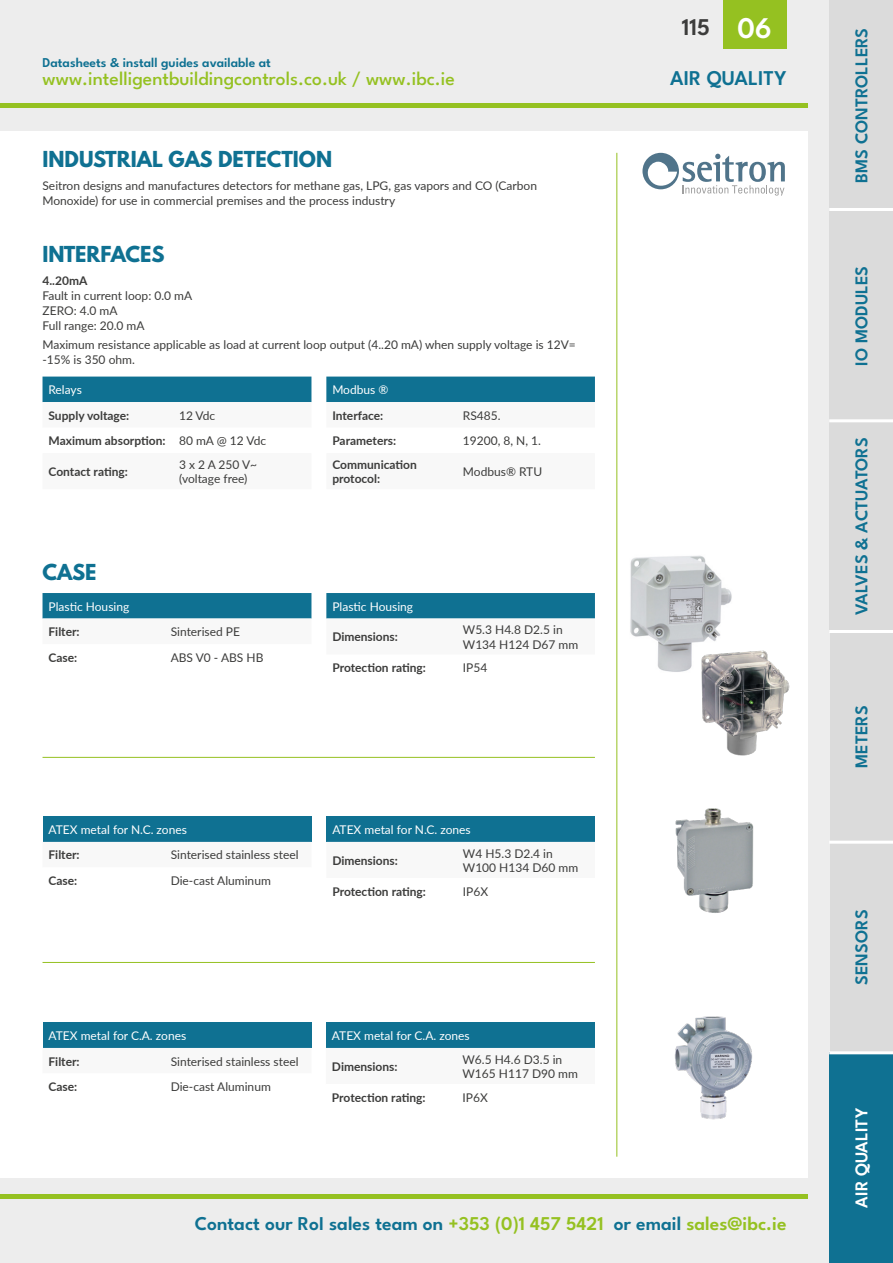
<style>
.page{position:relative;width:893px;height:1263px;background:#fff}
.page>*{position:absolute;margin:0;border:0;box-sizing:border-box;transform-origin:0 0}
.t1{font:600 24px "League Spartan";color:#3c3c3b}
.t2{font:600 21px "League Spartan";color:#0f7192}
.t3{font:600 19.5px "League Spartan";color:#0f7192}
.t4{font:500 19.5px "League Spartan";color:#95c121}
.t5{font:700 19.5px "League Spartan";color:#0f7192}
.t6{font:600 18px "League Spartan";color:#0f7192}
.t7{font:600 18px "League Spartan";color:#fff}
.t8{font:600 13.5px "League Spartan";color:#0f7192}
.t9{font:12px/15px "Lato";color:#3c3c3b}
.t10{font:700 12px/25.5px "Lato";color:#3c3c3b}
.t11{font:12px "Lato";color:#fff}
.s1{font-weight:400}
.s2{font-size:30px;color:#fff}
.s3{color:#95c121}
</style>
<div class="page">
<div style="left:829px;top:631px;width:64px;height:211px;background:#dbdbdb"></div>
<div style="left:829px;top:842px;width:64px;height:210px;background:#dbdbdb"></div>
<div style="left:0;top:0;width:829px;height:1263px;background:#ededed"></div>
<div style="left:723px;top:0;width:64px;height:49px;background:#95c121"></div>
<hr style="left:0;top:1195px;width:808px;height:4px;background:#95c121">
<hr style="left:0;top:103px;width:808px;height:4px;background:#95c121">
<div style="left:829px;top:0;width:64px;height:210px;background:#dbdbdb"></div>
<div style="left:829px;top:421px;width:64px;height:210px;background:#dbdbdb"></div>
<div style="left:829px;top:210px;width:64px;height:211px;background:#dbdbdb"></div>
<hr style="left:829px;top:208px;width:64px;height:3px;background:#fff">
<hr style="left:829px;top:630px;width:64px;height:3px;background:#fff">
<hr style="left:829px;top:419px;width:64px;height:3px;background:#fff">
<hr style="left:829px;top:841px;width:64px;height:3px;background:#fff">
<div style="left:0;top:132px;width:808px;height:1046px;background:#fff"></div>
<hr style="left:617px;top:153px;width:1px;height:1004px;background:#95c121">
<div style="left:829px;top:1052px;width:64px;height:211px;background:#0f7192"></div>
<hr style="left:829px;top:1051px;width:64px;height:3px;background:#fff">
<svg style="left:642px;top:153px;width:143px;height:43px"></svg>
<div style="left:43px;top:377px;width:268px;height:25px;background:#0f7192"></div>
<div style="left:43px;top:593px;width:268px;height:26px;background:#0f7192"></div>
<div style="left:326px;top:593px;width:269px;height:26px;background:#0f7192"></div>
<div style="left:43px;top:816px;width:268px;height:26px;background:#0f7192"></div>
<div style="left:326px;top:816px;width:269px;height:26px;background:#0f7192"></div>
<div style="left:43px;top:1022px;width:268px;height:26px;background:#0f7192"></div>
<div style="left:326px;top:1022px;width:269px;height:26px;background:#0f7192"></div>
<div style="left:326px;top:377px;width:269px;height:26px;background:#0f7192"></div>
<hr style="left:43px;top:757px;width:552px;height:1px;background:#95c121">
<hr style="left:43px;top:962px;width:552px;height:1px;background:#95c121">
<img style="left:674px;top:1016px;width:78px;height:104px">
<img style="left:675px;top:808px;width:79px;height:105px">
<img style="left:630px;top:555px;width:102px;height:117px">
<img style="left:691px;top:643px;width:99px;height:113px">
<p class="t8" style="left:43px;top:52px;width:230px">Datasheets &amp; install guides available at</p>
<h3 class="t4" style="left:43px;top:64px;width:414px">www.intelligentbuildingcontrols.co.uk / www.ibc.ie</h3>
<h3 class="t5" style="left:43px;top:144px;width:291px">INDUSTRIAL GAS DETECTION</h3>
<p class="t9" style="left:43px;top:178px;width:496px">Seitron designs and manufactures detectors for methane gas, LPG, gas vapors and CO (Carbon<br>Monoxide) for use in commercial premises and the process industry</p>
<h3 class="t5" style="left:43px;top:239px;width:124px">INTERFACES</h3>
<p class="t10" style="left:43px;top:267px;width:46px">4..20mA</p>
<p class="t9" style="left:43px;top:287px;width:151px">Fault in current loop: 0.0 mA<br>ZERO: 4.0 mA<br>Full range: 20.0 mA</p>
<p class="t9" style="left:43px;top:336px;width:535px">Maximum resistance applicable as load at current loop output (4..20 mA) when supply voltage is 12V= -15% is 350 ohm.</p>
<p class="t11" style="left:49px;top:381px;width:35px">Relays</p>
<p class="t10" style="left:49px;top:402px;width:82px">Supply voltage:</p>
<p class="t10" style="left:49px;top:402px;width:219px;text-indent:131px"><span class="s1">12 Vdc<br></span>Maximum absorption: <span class="s1">80 mA @ 12 Vdc</span></p>
<p class="t10" style="left:49px;top:458px;width:81px">Contact rating:</p>
<p class="t9" style="left:179px;top:457px;width:80px;line-height:14.4px">3 x 2 A 250 V~ (voltage free)</p>
<h3 class="t5" style="left:43px;top:557px;width:55px">CASE</h3>
<p class="t11" style="left:49px;top:598px;width:82px">Plastic Housing</p>
<p class="t10" style="left:49px;top:618px;width:33px">Filter:</p>
<p class="t9" style="left:171px;top:624px;width:71px">Sinterised PE</p>
<p class="t10" style="left:49px;top:644px;width:30px">Case:</p>
<p class="t9" style="left:171px;top:649px;width:94px">ABS V0 - ABS HB</p>
<p class="t11" style="left:332px;top:381px;width:58px">Modbus ®</p>
<p class="t10" style="left:332px;top:402px;width:52px">Interface:</p>
<p class="t9" style="left:463px;top:407px;width:39px">RS485.</p>
<p class="t10" style="left:332px;top:427px;width:65px">Parameters:</p>
<p class="t9" style="left:463px;top:433px;width:80px">19200, 8, N, 1.</p>
<p class="t10" style="left:332px;top:457px;width:86px;line-height:14.4px">Communication protocol:</p>
<p class="t9" style="left:463px;top:464px;width:81px">Modbus® RTU</p>
<p class="t11" style="left:332px;top:598px;width:82px">Plastic Housing</p>
<p class="t10" style="left:332px;top:624px;width:67px">Dimensions:</p>
<p class="t9" style="left:463px;top:622px;width:117px;line-height:14.4px">W5.3 H4.8 D2.5 in<br>W134 H124 D67 mm</p>
<p class="t10" style="left:332px;top:654px;width:95px">Protection rating:</p>
<p class="t9" style="left:463px;top:660px;width:26px">IP54</p>
<p class="t11" style="left:49px;top:821px;width:140px">ATEX metal for N.C. zones</p>
<p class="t10" style="left:49px;top:842px;width:33px">Filter:</p>
<p class="t9" style="left:171px;top:847px;width:129px">Sinterised stainless steel</p>
<p class="t10" style="left:49px;top:867px;width:30px">Case:</p>
<p class="t9" style="left:171px;top:873px;width:102px">Die-cast Aluminum</p>
<p class="t11" style="left:332px;top:821px;width:140px">ATEX metal for N.C. zones</p>
<p class="t10" style="left:332px;top:847px;width:67px">Dimensions:</p>
<p class="t9" style="left:463px;top:845px;width:117px;line-height:14.4px">W4 H5.3 D2.4 in<br>W100 H134 D60 mm</p>
<p class="t10" style="left:332px;top:878px;width:95px">Protection rating:</p>
<p class="t9" style="left:463px;top:883px;width:27px">IP6X</p>
<p class="t11" style="left:49px;top:1027px;width:139px">ATEX metal for C.A. zones</p>
<p class="t10" style="left:49px;top:1048px;width:33px">Filter:</p>
<p class="t9" style="left:171px;top:1053px;width:129px">Sinterised stainless steel</p>
<p class="t10" style="left:49px;top:1073px;width:30px">Case:</p>
<p class="t9" style="left:171px;top:1079px;width:102px">Die-cast Aluminum</p>
<p class="t11" style="left:332px;top:1027px;width:139px">ATEX metal for C.A. zones</p>
<p class="t10" style="left:332px;top:1053px;width:67px">Dimensions:</p>
<p class="t9" style="left:463px;top:1051px;width:117px;line-height:14.4px">W6.5 H4.6 D3.5 in<br>W165 H117 D90 mm</p>
<p class="t10" style="left:332px;top:1084px;width:95px">Protection rating:</p>
<p class="t9" style="left:463px;top:1089px;width:27px">IP6X</p>
<h1 class="t1" style="left:682px;top:9px;width:91px">115 <span class="s2">06</span></h1>
<h2 class="t2" style="left:670px;top:62px;width:118px">AIR QUALITY</h2>
<h3 class="t3" style="left:195px;top:1209px;width:593px">Contact our RoI sales team on <span class="s3">+353 (0)1 457 5421</span> or email <span class="s3">sales@ibc.ie</span></h3>
<h3 class="t6" style="left:848px;top:183px;width:157px;rotate:-90deg">BMS CONTROLLERS</h3>
<h3 class="t6" style="left:848px;top:366px;width:101px;rotate:-90deg">IO MODULES</h3>
<h3 class="t6" style="left:848px;top:615px;width:179px;rotate:-90deg">VALVES &amp; ACTUATORS</h3>
<h3 class="t6" style="left:848px;top:768px;width:64px;rotate:-90deg">METERS</h3>
<h3 class="t6" style="left:848px;top:985px;width:77px;rotate:-90deg">SENSORS</h3>
<h3 class="t7" style="left:848px;top:1208px;width:101px;rotate:-90deg">AIR QUALITY</h3>
</div>
